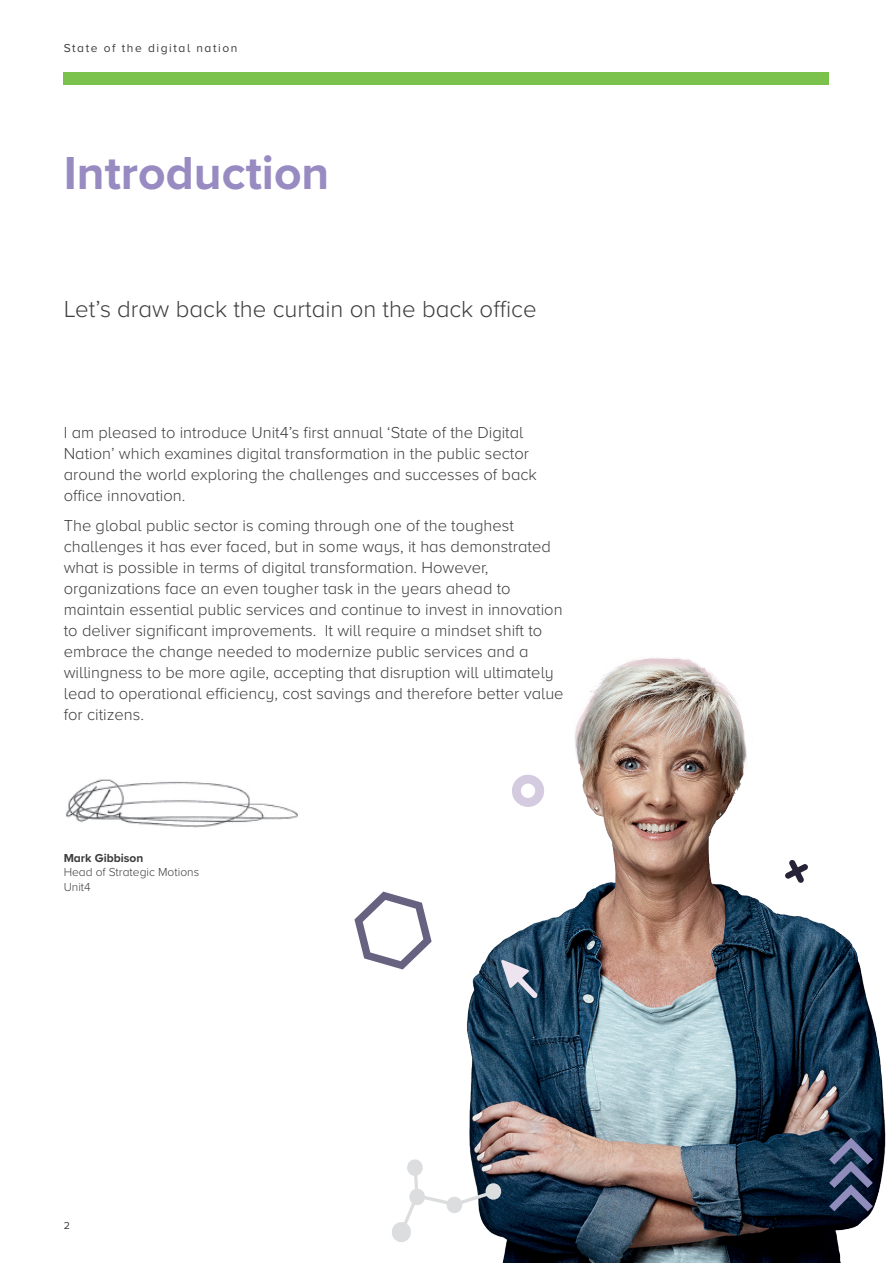
<style>
.page{position:relative;width:893px;height:1263px;background:#fff}
.page>*{position:absolute;margin:0;border:0;box-sizing:border-box;transform-origin:0 0}
.t1{font:700 48px "Proxima Nova A";color:#988bc2}
.t2{font:300 24px "Proxima Nova A";color:#3e3e3f}
.t3{font:300 16.5px/21px "Proxima Nova A";color:#3e3e3f}
.t4{font:300 12px/14.4px "Proxima Nova A";color:#3e3e3f}
.t5{font:12px "Proxima Nova A";letter-spacing:.13em;color:#3e3e3f}
.t6{font:700 12px "Proxima Nova A";color:#3e3e3f}
.t7{font:10.5px "Proxima Nova A";color:#3e3e3f}
</style>
<div class="page">
<div style="left:64px;top:72px;width:765px;height:13px;background:#7ac24b"></div>
<img style="left:466px;top:657px;width:420px;height:606px">
<svg style="left:821px;top:1137px;width:60px;height:77px;background:#31405c"></svg>
<svg style="left:501px;top:960px;width:37px;height:38px"></svg>
<svg style="left:392px;top:1158px;width:110px;height:85px"></svg>
<svg style="left:354px;top:891px;width:78px;height:78px"></svg>
<svg style="left:510px;top:775px;width:36px;height:32px"></svg>
<svg style="left:785px;top:860px;width:23px;height:23px"></svg>
<img style="left:66px;top:779px;width:232px;height:49px">
<p class="t5" style="left:64px;top:39px;width:175px">State of the digital nation</p>
<h1 class="t1" style="left:64px;top:137px;width:267px">Introduction</h1>
<h2 class="t2" style="left:64px;top:291px;width:474px">Let’s draw back the curtain on the back office</h2>
<p class="t3" style="left:64px;top:421px;width:475px">I am pleased to introduce Unit4’s first annual ‘State of the Digital Nation’ which examines digital transformation in the public sector around the world exploring the challenges and successes of back office innovation.</p>
<p class="t3" style="left:64px;top:514px;width:501px">The global public sector is coming through one of the toughest challenges it has ever faced, but in some ways, it has demonstrated what is possible in terms of digital transformation. However, organizations face an even tougher task in the years ahead to maintain essential public services and continue to invest in innovation to deliver significant improvements. It will require a mindset shift to embrace the change needed to modernize public services and a willingness to be more agile, accepting that disruption will ultimately lead to operational efficiency, cost savings and therefore better value for citizens.</p>
<p class="t6" style="left:64px;top:849px;width:81px">Mark Gibbison</p>
<p class="t4" style="left:64px;top:864px;width:137px">Head of Strategic Motions<br>Unit4</p>
<p class="t7" style="left:64px;top:1217px;width:8px">2</p>
</div>
